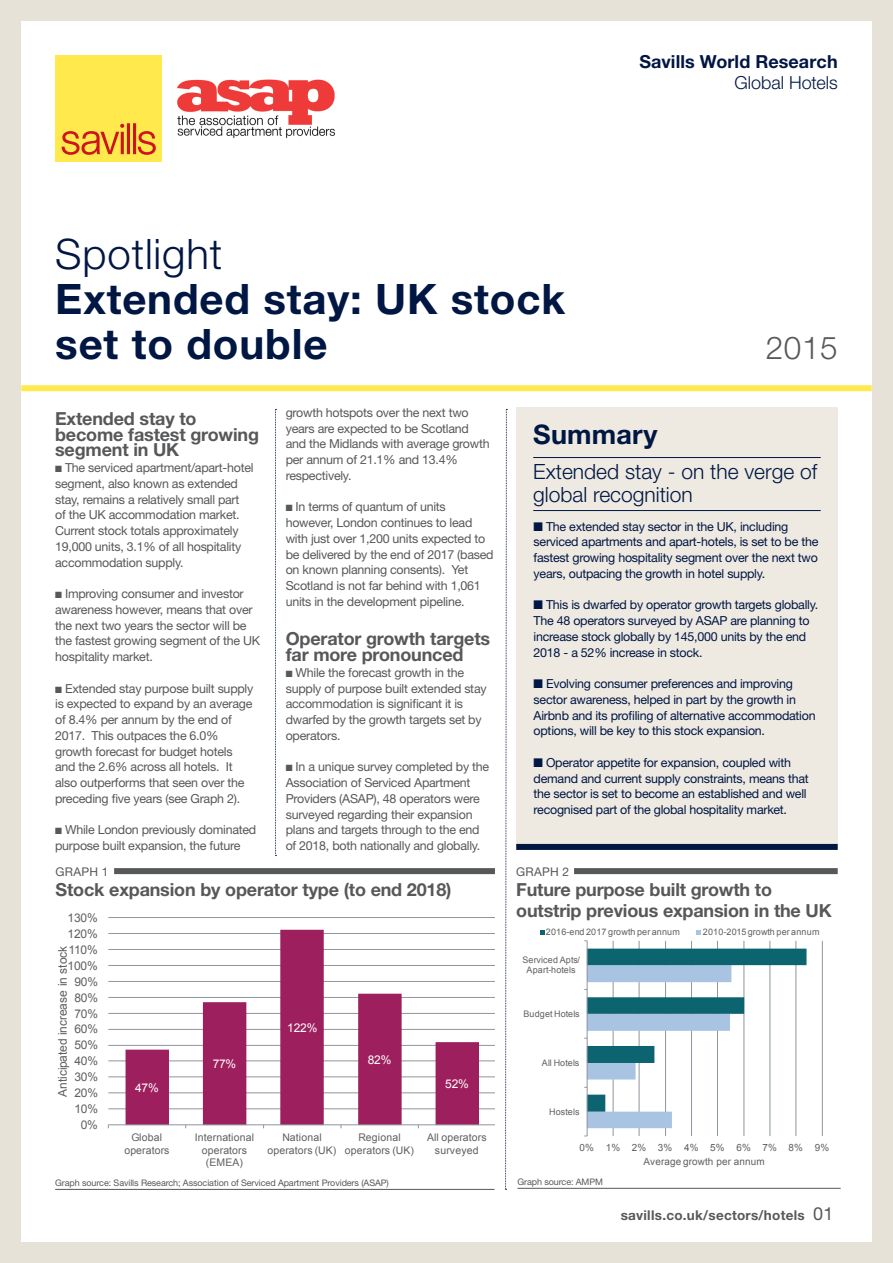
<style>
.page{position:relative;width:893px;height:1263px;background:#e6e2d7}
.page>*{position:absolute;margin:0;border:0;box-sizing:border-box;transform-origin:0 0}
.t1{font:700 42px/45px "Helvetica Neue LT Std";letter-spacing:.02em;color:#001643}
.t2{font:300 42px "Helvetica Neue LT Std";letter-spacing:.02em;color:#001643}
.t3{font:300 31.5px "Helvetica Neue LT Std";color:#57585a}
.t4{font:700 27px "Helvetica Neue LT Std";letter-spacing:.005em;color:#001643}
.t5{font:300 21px/22.5px "Helvetica Neue LT Std";color:#001643}
.t6{font:700 18px/15.8px "Helvetica Neue LT Std";letter-spacing:-.01em;color:#57585a}
.t7{font:700 18px "Helvetica Neue LT Std";letter-spacing:.005em;color:#001643}
.t8{font:300 18px "Helvetica Neue LT Std";color:#001643}
.t9{font:700 13.5px "Helvetica Neue LT Std";letter-spacing:.02em;color:#57585a}
.t10{font:12.45px/15.8px "Helvetica Neue LT Std";letter-spacing:-.02em;color:#57585a}
.t11{font:12.45px/15.8px "Helvetica Neue LT Std";letter-spacing:-.02em;color:#001643}
.t12{font:12px "Arial";letter-spacing:-.015em;color:#5f5f5f}
.t13{font:12px "Arial";letter-spacing:-.015em;color:#fff}
.t14{font:12px "Helvetica Neue LT Std";letter-spacing:.02em;color:#57585a}
.t15{font:10.5px/12.5px "Arial";letter-spacing:.015em;color:#5f5f5f;text-align:center}
.t16{font:9.9px "Arial";letter-spacing:.015em;color:#5f5f5f}
.t17{font:9px/9.9px "Arial";letter-spacing:.025em;color:#5f5f5f;text-align:center}
.t18{font:9px "Helvetica Neue LT Std";letter-spacing:-.01em;color:#57585a}
.s1{font-weight:400;font-size:18px}
</style>
<div class="page">
<div style="left:21px;top:21px;width:851px;height:1221px;background:#fff"></div>
<div style="left:55px;top:55px;width:107px;height:107px;background:#ffe94d"></div>
<svg style="left:62px;top:123px;width:94px;height:32px"></svg>
<div style="left:21px;top:385px;width:851px;height:6px;background:#ffe94d"></div>
<div style="left:114px;top:868px;width:381px;height:6px;background:#57585a"></div>
<hr style="left:108px;top:1108px;width:387px;height:1px;background:#8e969e">
<hr style="left:108px;top:1092px;width:387px;height:1px;background:#8e969e">
<hr style="left:108px;top:1076px;width:387px;height:1px;background:#8e969e">
<hr style="left:108px;top:1060px;width:387px;height:1px;background:#8e969e">
<hr style="left:108px;top:1045px;width:387px;height:1px;background:#8e969e">
<hr style="left:108px;top:1029px;width:387px;height:1px;background:#8e969e">
<hr style="left:108px;top:1013px;width:387px;height:1px;background:#8e969e">
<hr style="left:108px;top:997px;width:387px;height:1px;background:#8e969e">
<hr style="left:108px;top:981px;width:387px;height:1px;background:#8e969e">
<hr style="left:108px;top:965px;width:387px;height:1px;background:#8e969e">
<hr style="left:108px;top:949px;width:387px;height:1px;background:#8e969e">
<hr style="left:108px;top:933px;width:387px;height:1px;background:#8e969e">
<hr style="left:108px;top:917px;width:387px;height:1px;background:#8e969e">
<svg style="left:126px;top:930px;width:353px;height:194px"></svg>
<hr style="left:108px;top:1124px;width:387px;height:1px;background:#8e969e">
<svg style="left:505px;top:409px;width:2px;height:781px"></svg>
<div style="left:516px;top:407px;width:322px;height:442px;background:#eeeae2"></div>
<hr style="left:533px;top:457px;width:288px;height:1px;background:#001643">
<hr style="left:533px;top:510px;width:288px;height:1px;background:#001643">
<div style="left:516px;top:844px;width:322px;height:6px;background:#001643"></div>
<svg style="left:275px;top:409px;width:1px;height:447px"></svg>
<div style="left:574px;top:868px;width:264px;height:6px;background:#57585a"></div>
<hr style="left:613px;top:941px;width:1px;height:195px;background:#8e969e">
<hr style="left:639px;top:941px;width:1px;height:195px;background:#8e969e">
<hr style="left:665px;top:941px;width:1px;height:195px;background:#8e969e">
<hr style="left:691px;top:941px;width:1px;height:195px;background:#8e969e">
<hr style="left:717px;top:941px;width:1px;height:195px;background:#8e969e">
<hr style="left:744px;top:941px;width:1px;height:195px;background:#8e969e">
<hr style="left:770px;top:941px;width:1px;height:195px;background:#8e969e">
<hr style="left:796px;top:941px;width:1px;height:195px;background:#8e969e">
<hr style="left:822px;top:941px;width:1px;height:195px;background:#8e969e">
<hr style="left:587px;top:941px;width:1px;height:195px;background:#8e969e">
<svg style="left:584px;top:948px;width:222px;height:180px"></svg>
<svg style="left:540px;top:930px;width:4px;height:4px"></svg>
<svg style="left:696px;top:930px;width:5px;height:4px"></svg>
<hr style="left:517px;top:1188px;width:324px;height:1px;background:#57585a">
<img style="left:177px;top:79px;width:158px;height:60px">
<hr style="left:55px;top:1189px;width:439px;height:1px;background:#57585a">
<h1 class="t2" style="left:55px;top:229px;width:168px">Spotlight</h1>
<h1 class="t1" style="left:55px;top:276px;width:512px">Extended stay: UK stock set to double</h1>
<h3 class="t7" style="left:639px;top:51px;width:200px">Savills World Research</h3>
<h3 class="t8" style="left:735px;top:72px;width:105px">Global Hotels</h3>
<h2 class="t3" style="left:766px;top:329px;width:73px">2015</h2>
<h3 class="t6" style="left:55px;top:410px;width:205px">Extended stay to become fastest growing segment in UK</h3>
<p class="t10" style="left:55px;top:460px;width:200px">■ The serviced apartment/apart-hotel segment, also known as extended stay, remains a relatively small part<br>of the UK accommodation market.<br>Current stock totals approximately 19,000 units, 3.1% of all hospitality accommodation supply.</p>
<p class="t10" style="left:55px;top:586px;width:207px">■ Improving consumer and investor awareness however, means that over the next two years the sector will be the fastest growing segment of the UK hospitality market.</p>
<p class="t10" style="left:55px;top:680px;width:200px">■ Extended stay purpose built supply is expected to expand by an average of 8.4% per annum by the end of 2017. This outpaces the 6.0% growth forecast for budget hotels and the 2.6% across all hotels. It also outperforms that seen over the preceding five years (see Graph 2).</p>
<p class="t10" style="left:55px;top:822px;width:203px">■ While London previously dominated purpose built expansion, the future</p>
<p class="t10" style="left:286px;top:404px;width:205px">growth hotspots over the next two years are expected to be Scotland and the Midlands with average growth per annum of 21.1% and 13.4% respectively.</p>
<p class="t10" style="left:286px;top:499px;width:209px">■ In terms of quantum of units however, London continues to lead with just over 1,200 units expected to be delivered by the end of 2017 (based on known planning consents). Yet Scotland is not far behind with 1,061 units in the development pipeline.</p>
<h3 class="t6" style="left:286px;top:631px;width:206px">Operator growth targets far more pronounced</h3>
<p class="t10" style="left:286px;top:664px;width:202px">■ While the forecast growth in the supply of purpose built extended stay accommodation is significant it is dwarfed by the growth targets set by operators.</p>
<p class="t10" style="left:286px;top:759px;width:205px">■ In a unique survey completed by the Association of Serviced Apartment Providers (ASAP), 48 operators were surveyed regarding their expansion plans and targets through to the end of 2018, both nationally and globally.</p>
<p class="t14" style="left:56px;top:865px;width:54px">graph 1</p>
<h3 class="t6" style="left:56px;top:882px;width:397px">Stock expansion by operator type (to end 2018)</h3>
<p class="t12" style="left:68px;top:910px;width:32px">130%</p>
<p class="t12" style="left:68px;top:926px;width:32px">120%</p>
<p class="t12" style="left:69px;top:942px;width:31px">110%</p>
<p class="t12" style="left:55px;top:1097px;width:153px;rotate:-90deg">Anticipated increase in stock</p>
<p class="t12" style="left:68px;top:957px;width:32px">100%</p>
<p class="t12" style="left:74px;top:973px;width:25px">90%</p>
<p class="t12" style="left:74px;top:989px;width:25px">80%</p>
<p class="t12" style="left:74px;top:1005px;width:25px">70%</p>
<p class="t12" style="left:74px;top:1021px;width:25px">60%</p>
<p class="t12" style="left:74px;top:1037px;width:25px">50%</p>
<p class="t12" style="left:74px;top:1053px;width:25px">40%</p>
<p class="t12" style="left:74px;top:1069px;width:25px">30%</p>
<p class="t12" style="left:74px;top:1085px;width:25px">20%</p>
<p class="t12" style="left:74px;top:1101px;width:25px">10%</p>
<p class="t12" style="left:81px;top:1117px;width:19px">0%</p>
<p class="t13" style="left:135px;top:1080px;width:25px">47%</p>
<p class="t13" style="left:213px;top:1056px;width:25px">77%</p>
<p class="t13" style="left:287px;top:1020px;width:32px">122%</p>
<p class="t13" style="left:368px;top:1052px;width:25px">82%</p>
<p class="t13" style="left:445px;top:1076px;width:25px">52%</p>
<p class="t15" style="left:124px;top:1131px;width:47px">Global operators</p>
<p class="t15" style="left:195px;top:1131px;width:61px">International operators (EMEA)</p>
<p class="t15" style="left:267px;top:1131px;width:70px">National operators (UK)</p>
<p class="t15" style="left:345px;top:1131px;width:70px">Regional operators (UK)</p>
<p class="t15" style="left:427px;top:1131px;width:61px">All operators surveyed</p>
<h3 class="t4" style="left:533px;top:418px;width:126px">Summary</h3>
<h3 class="t5" style="left:533px;top:460px;width:285px">Extended stay - on the verge of global recognition</h3>
<p class="t11" style="left:534px;top:518px;width:286px">■ The extended stay sector in the UK, including serviced apartments and apart-hotels, is set to be the fastest growing hospitality segment over the next two years, outpacing the growth in hotel supply.</p>
<p class="t11" style="left:534px;top:597px;width:286px">■ This is dwarfed by operator growth targets globally.<br>The 48 operators surveyed by ASAP are planning to increase stock globally by 145,000 units by the end 2018 - a 52% increase in stock.</p>
<p class="t11" style="left:534px;top:675px;width:284px">■ Evolving consumer preferences and improving sector awareness, helped in part by the growth in Airbnb and its profiling of alternative accommodation options, will be key to this stock expansion.</p>
<p class="t11" style="left:534px;top:754px;width:277px">■ Operator appetite for expansion, coupled with demand and current supply constraints, means that the sector is set to become an established and well recognised part of the global hospitality market.</p>
<p class="t14" style="left:516px;top:865px;width:54px">graph 2</p>
<h3 class="t6" style="left:516px;top:879px;width:317px;line-height:20.2px">Future purpose built growth to outstrip previous expansion in the UK</h3>
<p class="t17" style="left:546px;top:927px;width:136px">2016-end 2017 growth per annum</p>
<p class="t17" style="left:703px;top:927px;width:118px">2010-2015 growth per annum</p>
<p class="t17" style="left:522px;top:955px;width:59px">Serviced Apts/<br>Apart-hotels</p>
<p class="t17" style="left:523px;top:1009px;width:58px">Budget Hotels</p>
<p class="t17" style="left:542px;top:1058px;width:39px">All Hotels</p>
<p class="t17" style="left:549px;top:1107px;width:32px">Hostels</p>
<p class="t16" style="left:580px;top:1141px;width:251px">0% 1% 2% 3% 4% 5% 6% 7% 8% 9%</p>
<p class="t16" style="left:644px;top:1155px;width:123px">Average growth per annum</p>
<p class="t18" style="left:55px;top:1177px;width:335px">Graph source: Savills Research; Association of Serviced Apartment Providers (ASAP)</p>
<p class="t18" style="left:517px;top:1176px;width:87px">Graph source: AMPM</p>
<p class="t9" style="left:621px;top:1207px;width:214px">savills.co.uk/sectors/hotels <span class="s1">01</span></p>
</div>
